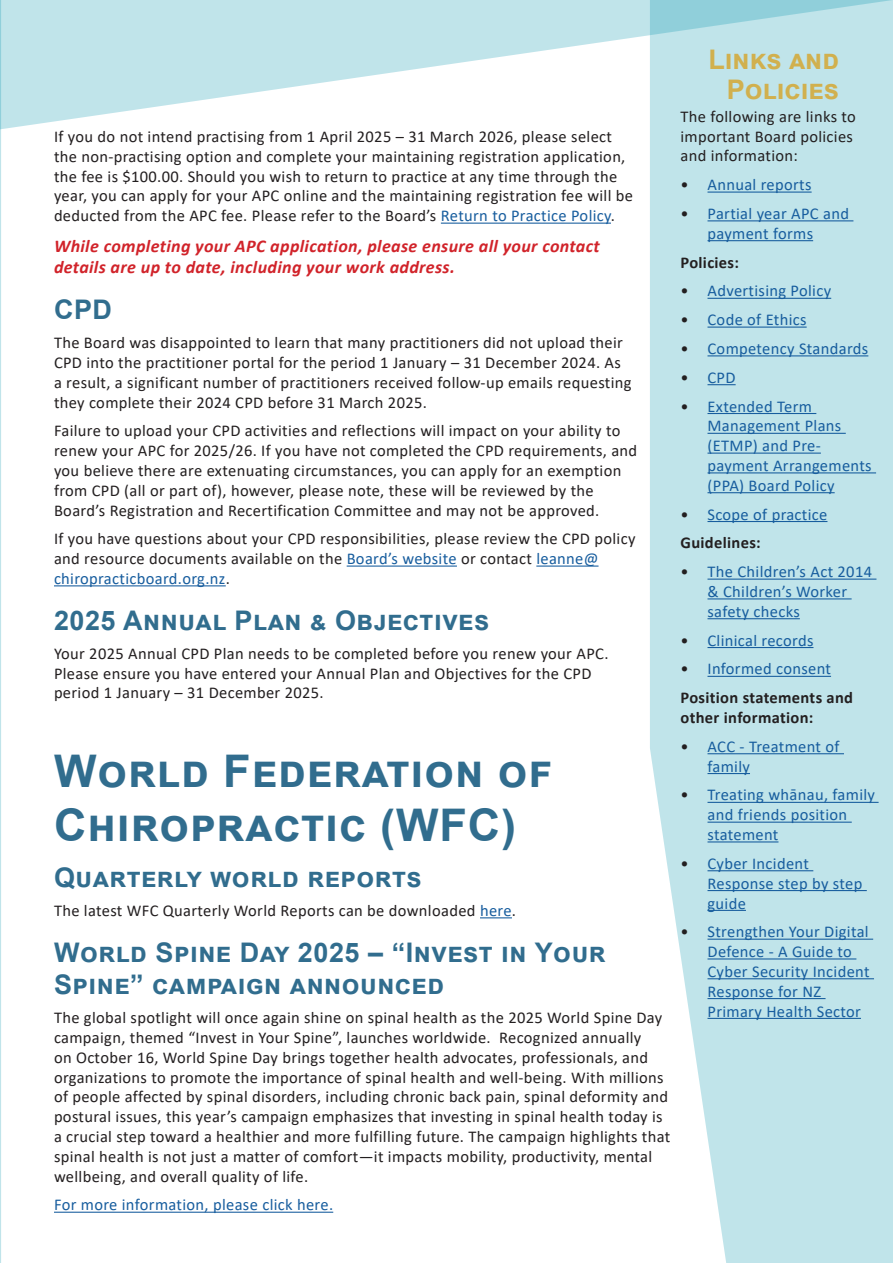
<style>
.page{position:relative;width:893px;height:1263px;background:#fff}
.page>*{position:absolute;margin:0;border:0;box-sizing:border-box;transform-origin:0 0}
.Body_heading_01{font:700 45px/54px "Arial";letter-spacing:.02em;color:#316d8e}
.Body_heading_02{font:700 27px/32.4px "Arial";letter-spacing:.02em;color:#316d8e}
.t1{font:700 27px/30px "Arial";color:#d1b04e;text-align:right}
.t2{font:italic 700 18px/21.6px "Calibri";letter-spacing:.02em;color:#d1232a}
.t3{font:16.5px/19.8px "Calibri";letter-spacing:.02em;color:#231f20}
.t4{font:16.5px/19.8px "Calibri";letter-spacing:.02em;color:#175d9e}
.t5{font:700 16.5px/28.8px "Calibri";letter-spacing:.02em;color:#231f20}
.s1{color:#175d9e}
.s2{color:#231f20}
.s3{font-weight:700;color:#231f20}
.s4{font-weight:400}
.s5{font-weight:400;color:#175d9e}
</style>
<div class="page">
<svg style="left:0;top:130px;width:1px;height:1133px"></svg>
<svg style="left:650px;top:130px;width:243px;height:1133px;background:#c3e5eb"></svg>
<svg style="left:0;top:0;width:893px;height:130px;fill:#c0e4ea"></svg>
<hr style="left:707px;top:192px;width:105px;height:1px;background:#175d9e">
<hr style="left:707px;top:220px;width:146px;height:1px;background:#175d9e">
<hr style="left:707px;top:240px;width:106px;height:1px;background:#175d9e">
<hr style="left:707px;top:298px;width:124px;height:1px;background:#175d9e">
<hr style="left:707px;top:327px;width:100px;height:1px;background:#175d9e">
<hr style="left:707px;top:355px;width:161px;height:1px;background:#175d9e">
<svg style="left:707px;top:384px;width:29px;height:1px"></svg>
<hr style="left:707px;top:413px;width:109px;height:1px;background:#175d9e">
<hr style="left:707px;top:433px;width:139px;height:1px;background:#175d9e">
<hr style="left:707px;top:453px;width:114px;height:1px;background:#175d9e">
<hr style="left:707px;top:472px;width:169px;height:1px;background:#175d9e">
<hr style="left:707px;top:492px;width:128px;height:1px;background:#175d9e">
<hr style="left:707px;top:521px;width:120px;height:1px;background:#175d9e">
<hr style="left:707px;top:579px;width:169px;height:1px;background:#175d9e">
<hr style="left:707px;top:598px;width:145px;height:1px;background:#175d9e">
<hr style="left:707px;top:618px;width:93px;height:1px;background:#175d9e">
<hr style="left:707px;top:647px;width:106px;height:1px;background:#175d9e">
<hr style="left:707px;top:676px;width:124px;height:1px;background:#175d9e">
<hr style="left:707px;top:753px;width:137px;height:1px;background:#175d9e">
<hr style="left:707px;top:773px;width:43px;height:1px;background:#175d9e">
<hr style="left:707px;top:802px;width:172px;height:1px;background:#175d9e">
<hr style="left:707px;top:822px;width:145px;height:1px;background:#175d9e">
<hr style="left:707px;top:841px;width:71px;height:1px;background:#175d9e">
<hr style="left:707px;top:870px;width:106px;height:1px;background:#175d9e">
<hr style="left:707px;top:890px;width:160px;height:1px;background:#175d9e">
<hr style="left:707px;top:910px;width:39px;height:1px;background:#175d9e">
<hr style="left:707px;top:939px;width:166px;height:1px;background:#175d9e">
<hr style="left:707px;top:958px;width:149px;height:1px;background:#175d9e">
<hr style="left:707px;top:978px;width:167px;height:1px;background:#175d9e">
<hr style="left:707px;top:998px;width:118px;height:1px;background:#175d9e">
<hr style="left:707px;top:1018px;width:154px;height:1px;background:#175d9e">
<hr style="left:441px;top:223px;width:170px;height:1px;background:#175d9e">
<hr style="left:347px;top:565px;width:110px;height:2px;background:#175d9e">
<hr style="left:536px;top:565px;width:62px;height:2px;background:#175d9e">
<hr style="left:54px;top:585px;width:172px;height:1px;background:#175d9e">
<hr style="left:480px;top:917px;width:32px;height:1px;background:#175d9e">
<hr style="left:54px;top:1212px;width:279px;height:1px;background:#175d9e">
<p class="t3" style="left:54px;top:126px;width:581px">If you do not intend practising from 1 April 2025 – 31 March 2026, please select the non-practising option and complete your maintaining registration application, the fee is $100.00. Should you wish to return to practice at any time through the year, you can apply for your APC online and the maintaining registration fee will be deducted from the APC fee. Please refer to the Board’s <span class="s1">Return to Practice Policy</span>.</p>
<p class="t2" style="left:54px;top:234px;width:547px">While completing your APC application, please ensure all your contact details are up to date, including your work address.</p>
<p class="Body_heading_02" style="left:54px;top:294px;width:60px">CPD</p>
<p class="t3" style="left:54px;top:332px;width:579px">The Board was disappointed to learn that many practitioners did not upload their CPD into the practitioner portal for the period 1 January – 31 December 2024. As a result, a significant number of practitioners received follow-up emails requesting they complete their 2024 CPD before 31 March 2025.</p>
<p class="t3" style="left:54px;top:421px;width:585px">Failure to upload your CPD activities and reflections will impact on your ability to renew your APC for 2025/26. If you have not completed the CPD requirements, and you believe there are extenuating circumstances, you can apply for an exemption from CPD (all or part of), however, please note, these will be reviewed by the Board’s Registration and Recertification Committee and may not be approved.</p>
<p class="t3" style="left:54px;top:529px;width:583px">If you have questions about your CPD responsibilities, please review the CPD policy and resource documents available on the <span class="s1">Board’s website</span> or contact <span class="s1">leanne@ chiropracticboard.org.nz</span>.</p>
<p class="Body_heading_02" style="left:54px;top:604px;width:437px">2025 Annual Plan &amp; Objectives</p>
<p class="t3" style="left:54px;top:643px;width:556px">Your 2025 Annual CPD Plan needs to be completed before you renew your APC.<br>Please ensure you have entered your Annual Plan and Objectives for the CPD period 1 January – 31 December 2025.</p>
<p class="Body_heading_01" style="left:54px;top:745px;width:499px">World Federation of<br>Chiropractic (WFC)</p>
<p class="Body_heading_02" style="left:54px;top:862px;width:369px">Quarterly world reports</p>
<p class="t3" style="left:54px;top:900px;width:464px">The latest WFC Quarterly World Reports can be downloaded <span class="s1">here</span>.</p>
<p class="Body_heading_02" style="left:54px;top:936px;width:553px">World Spine Day 2025 – “Invest in Your<br>Spine” campaign announced</p>
<p class="t3" style="left:54px;top:1007px;width:618px">The global spotlight will once again shine on spinal health as the 2025 World Spine Day campaign, themed “Invest in Your Spine”, launches worldwide. Recognized annually<br>on October 16, World Spine Day brings together health advocates, professionals, and organizations to promote the importance of spinal health and well-being. With millions of people affected by spinal disorders, including chronic back pain, spinal deformity and postural issues, this year’s campaign emphasizes that investing in spinal health today is a crucial step toward a healthier and more fulfilling future. The campaign highlights that spinal health is not just a matter of comfort—it impacts mobility, productivity, mental wellbeing, and overall quality of life.</p>
<p class="t4" style="left:54px;top:1194px;width:281px">For more information, please click here.</p>
<h2 class="t1" style="left:708px;top:45px;width:132px">Links and<br>Policies</h2>
<p class="t3" style="left:680px;top:106px;width:177px">The following are links to important Board policies and information:</p>
<p class="t4" style="left:680px;top:174px;width:133px"><span class="s2">•</span> Annual reports</p>
<p class="t4" style="left:680px;top:203px;width:170px;text-align:center"><span class="s2">•</span> Partial year APC and payment forms</p>
<p class="t5" style="left:680px;top:248px;width:60px">Policies:</p>
<p class="t4" style="left:680px;top:281px;width:152px"><span class="s2">•</span> Advertising Policy</p>
<p class="t4" style="left:680px;top:309px;width:128px"><span class="s2">•</span> Code of Ethics</p>
<p class="t4" style="left:680px;top:338px;width:189px"><span class="s2">•</span> Competency Standards</p>
<p class="t4" style="left:680px;top:367px;width:57px"><span class="s2">•</span> CPD</p>
<p class="t4" style="left:707px;top:396px;width:166px;text-indent:-27px"><span class="s2">•</span> Extended Term<br>Management Plans (ETMP) and Pre&shy;payment Arrangements (PPA) Board Policy</p>
<p class="t4" style="left:680px;top:499px;width:148px;line-height:28.8px"><span class="s2">•</span> Scope of practice<br><span class="s3">Guidelines:</span></p>
<p class="t4" style="left:707px;top:561px;width:166px;text-indent:-27px"><span class="s2">•</span> The Children’s Act 2014 &amp; Children’s Worker safety checks</p>
<p class="t4" style="left:680px;top:630px;width:134px"><span class="s2">•</span> Clinical records</p>
<p class="t5" style="left:680px;top:654px;width:174px"><span class="s4">•</span> <span class="s5">Informed consent<br></span>Position statements and</p>
<p class="t5" style="left:680px;top:703px;width:134px">other information:</p>
<p class="t4" style="left:707px;top:736px;width:134px;text-indent:-27px"><span class="s2">•</span> ACC - Treatment of family</p>
<p class="t4" style="left:707px;top:785px;width:169px;text-indent:-27px"><span class="s2">•</span> Treating whānau, family and friends position statement</p>
<p class="t4" style="left:707px;top:853px;width:156px;text-indent:-27px"><span class="s2">•</span> Cyber Incident<br>Response step by step guide</p>
<p class="t4" style="left:707px;top:921px;width:164px;text-indent:-27px"><span class="s2">•</span> Strengthen Your Digital<br>Defence - A Guide to<br>Cyber Security Incident<br>Response for NZ<br>Primary Health Sector</p>
</div>
